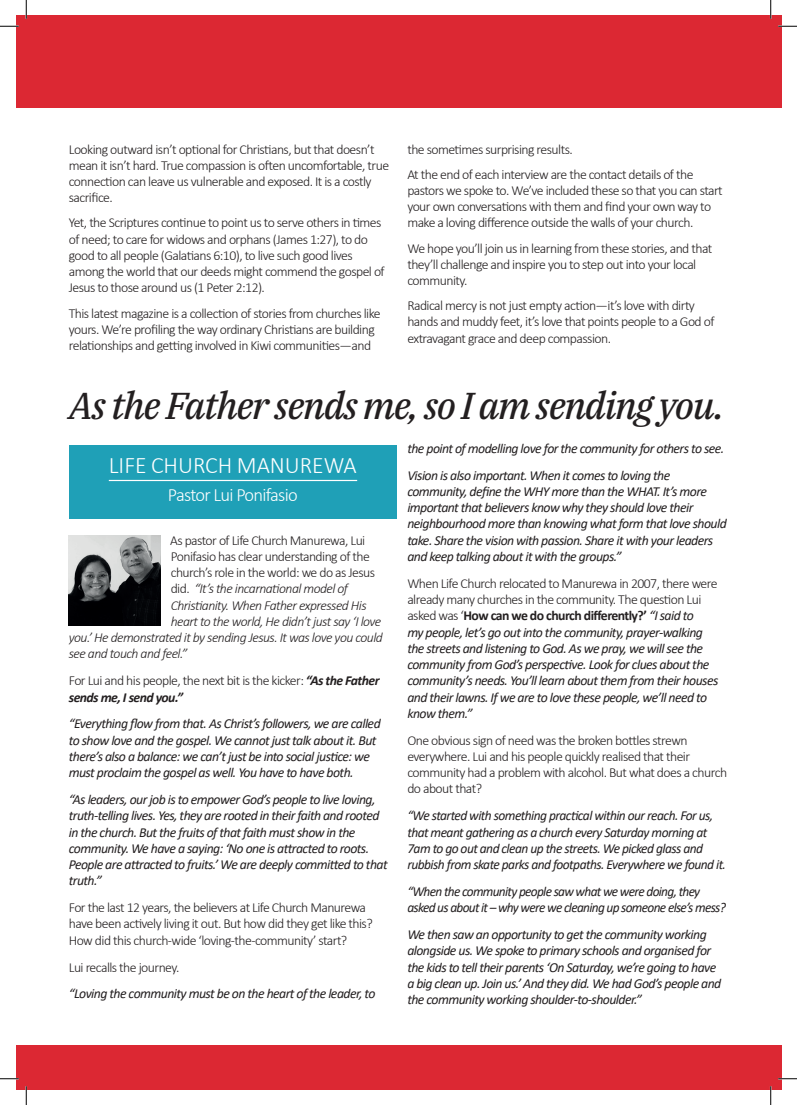
<style>
.page{position:relative;width:797px;height:1105px;background:#fff}
.page>*{position:absolute;margin:0;border:0;box-sizing:border-box;transform-origin:0 0}
.t1{font:italic 37.5px "IBM Plex Serif Text";letter-spacing:-.04em;color:#231f20}
.t2{font:300 23.75px "Calibri";color:#fff}
.t3{font:300 18.75px "Calibri";letter-spacing:-.04em;color:#fff}
.t4{font:italic 13.75px/16.2px "Calibri";letter-spacing:-.04em;color:#231f20}
.t5{font:300 13.75px/16.2px "Calibri";letter-spacing:-.04em;color:#231f20}
.t6{font:italic 300 13.75px "Calibri";letter-spacing:-.04em;color:#231f20}
.s1{font-style:normal}
.s2{font-weight:700;font-style:italic}
.s3{font-weight:300;font-style:normal}
.s4{font-weight:700;font-style:normal}
</style>
<div class="page">
<div style="left:16px;top:16px;width:765px;height:92px;background:#dc2833"></div>
<div style="left:16px;top:1045px;width:765px;height:44px;background:#dc2833"></div>
<div style="left:69px;top:445px;width:328px;height:73px;background:#1fa0b7"></div>
<hr style="left:109px;top:480px;width:248px;height:1px;background:#fff">
<img style="left:69px;top:535px;width:91px;height:91px">
<svg style="left:0;top:25px;width:19px;height:2px"></svg>
<svg style="left:778px;top:25px;width:19px;height:2px"></svg>
<svg style="left:0;top:1078px;width:19px;height:1px"></svg>
<svg style="left:778px;top:1078px;width:19px;height:1px"></svg>
<svg style="left:25px;top:0;width:2px;height:19px"></svg>
<svg style="left:25px;top:1086px;width:2px;height:19px"></svg>
<svg style="left:770px;top:0;width:1px;height:19px"></svg>
<svg style="left:770px;top:1086px;width:1px;height:19px"></svg>
<p class="t5" style="left:69px;top:141px;width:322px">Looking outward isn’t optional for Christians, but that doesn’t mean it isn’t hard. True compassion is often uncomfortable, true connection can leave us vulnerable and exposed. It is a costly sacrifice.</p>
<p class="t5" style="left:69px;top:215px;width:317px">Yet, the Scriptures continue to point us to serve others in times of need; to care for widows and orphans (James 1:27), to do good to all people (Galatians 6:10), to live such good lives among the world that our deeds might commend the gospel of Jesus to those around us (1 Peter 2:12).</p>
<p class="t5" style="left:69px;top:305px;width:313px">This latest magazine is a collection of stories from churches like yours. We’re profiling the way ordinary Christians are building relationships and getting involved in Kiwi communities—and</p>
<p class="t5" style="left:407px;top:136px;width:287px;line-height:25.1px">the sometimes surprising results.<br>At the end of each interview are the contact details of the</p>
<p class="t5" style="left:407px;top:182px;width:317px">pastors we spoke to. We’ve included these so that you can start your own conversations with them and find your own way to make a loving difference outside the walls of your church.</p>
<p class="t5" style="left:407px;top:240px;width:306px">We hope you’ll join us in learning from these stories, and that they’ll challenge and inspire you to step out into your local community.</p>
<p class="t5" style="left:407px;top:297px;width:309px">Radical mercy is not just empty action—it’s love with dirty hands and muddy feet, it’s love that points people to a God of extravagant grace and deep compassion.</p>
<h1 class="t1" style="left:69px;top:376px;width:657px">As the Father sends me, so I am sending you.</h1>
<h2 class="t2" style="left:109px;top:450px;width:249px">LIFE CHURCH MANUREWA</h2>
<h3 class="t3" style="left:168px;top:483px;width:131px">Pastor Lui Ponifasio</h3>
<p class="t5" style="left:170px;top:532px;width:197px">As pastor of Life Church Manurewa, Lui</p>
<p class="t5" style="left:171px;top:548px;width:201px">Ponifasio has clear understanding of the</p>
<p class="t5" style="left:171px;top:564px;width:206px">church’s role in the world: we do as Jesus</p>
<p class="t6" style="left:171px;top:580px;width:179px"><span class="s1">did.</span> “It’s the incarnational model of</p>
<p class="t6" style="left:171px;top:596px;width:197px">Christianity. When Father expressed His</p>
<p class="t6" style="left:171px;top:613px;width:212px">heart to the world, He didn’t just say ‘I love</p>
<p class="t6" style="left:69px;top:629px;width:315px">you.’ He demonstrated it by sending Jesus. It was love you could</p>
<p class="t6" style="left:69px;top:645px;width:120px">see and touch and feel.”</p>
<p class="t5" style="left:69px;top:672px;width:312px">For Lui and his people, the next bit is the kicker: <span class="s2">“As the Father sends me, I send you.”</span></p>
<p class="t4" style="left:69px;top:715px;width:313px">“Everything flow from that. As Christ’s followers, we are called to show love and the gospel. We cannot just talk about it. But there’s also a balance: we can’t just be into social justice: we must proclaim the gospel as well. You have to have both.</p>
<p class="t4" style="left:69px;top:791px;width:320px">“As leaders, our job is to empower God’s people to live loving, truth-telling lives. Yes, they are rooted in their faith and rooted in the church. But the fruits of that faith must show in the community. We have a saying: ‘No one is attracted to roots.<br>People are attracted to fruits.’ We are deeply committed to that truth.”</p>
<p class="t5" style="left:69px;top:899px;width:305px">For the last 12 years, the believers at Life Church Manurewa have been actively living it out. But how did they get like this?<br>How did this church-wide ‘loving-the-community’ start?</p>
<p class="t5" style="left:69px;top:959px;width:112px">Lui recalls the journey.</p>
<p class="t4" style="left:69px;top:985px;width:308px">“Loving the community must be on the heart of the leader, to</p>
<p class="t4" style="left:407px;top:434px;width:318px;line-height:26.9px">the point of modelling love for the community for others to see.<br>Vision is also important. When it comes to loving the</p>
<p class="t4" style="left:407px;top:483px;width:321px">community, define the WHY more than the WHAT. It’s more important that believers know why they should love their neighbourhood more than knowing what form that love should take. Share the vision with passion. Share it with your leaders and keep talking about it with the groups.”</p>
<p class="t4" style="left:407px;top:574px;width:312px"><span class="s3">When Life Church relocated to Manurewa in 2007, there were already many churches in the community. The question Lui asked was ‘</span><span class="s4">How can we do church differently?’</span> “I said to<br>my people, let’s go out into the community, prayer-walking the streets and listening to God. As we pray, we will see the community from God’s perspective. Look for clues about the community’s needs. You’ll learn about them from their houses and their lawns. If we are to love these people, we’ll need to know them.”</p>
<p class="t5" style="left:407px;top:732px;width:321px">One obvious sign of need was the broken bottles strewn everywhere. Lui and his people quickly realised that their community had a problem with alcohol. But what does a church do about that?</p>
<p class="t4" style="left:407px;top:807px;width:320px">“We started with something practical within our reach. For us, that meant gathering as a church every Saturday morning at 7am to go out and clean up the streets. We picked glass and rubbish from skate parks and footpaths. Everywhere we found it.</p>
<p class="t4" style="left:407px;top:883px;width:320px">“When the community people saw what we were doing, they asked us about it – why were we cleaning up someone else’s mess?</p>
<p class="t4" style="left:407px;top:926px;width:315px">We then saw an opportunity to get the community working alongside us. We spoke to primary schools and organised for the kids to tell their parents ‘On Saturday, we’re going to have a big clean up. Join us.’ And they did. We had God’s people and the community working shoulder-to-shoulder.”</p>
</div>
